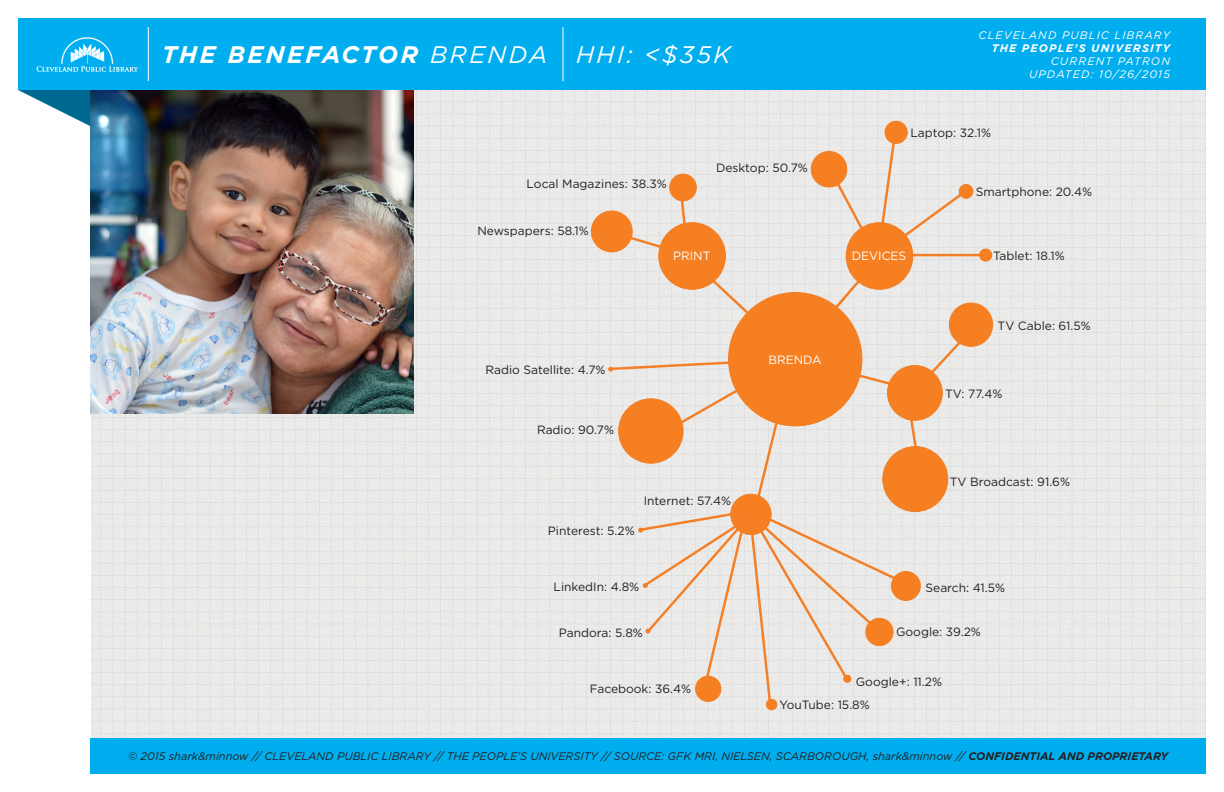
<style>
.page{position:relative;width:1224px;height:792px;background:#fff}
.page>*{position:absolute;margin:0;border:0;box-sizing:border-box;transform-origin:0 0}
.t1{font:italic 700 24px "Gotham HTF";letter-spacing:.1em;color:#fff}
.t2{font:italic 24px "Gotham HTF";letter-spacing:.1em;color:#fff}
.t3{font:12px "Gotham HTF";color:#231f20}
.t4{font:12px "Gotham HTF";color:#fff}
.t5{font:italic 11px "Gotham HTF";color:#231f20}
.t6{font:italic 11px "Gotham HTF";letter-spacing:.1em;color:#fff}
.t7{font:italic 700 11px "Gotham HTF";letter-spacing:.1em;color:#fff}
.s1{font-weight:400}
.s2{font-weight:700}
</style>
<div class="page">
<img style="left:91px;top:90px;width:1115px;height:648px">
<div style="left:18px;top:18px;width:1188px;height:72px;background:#00aeef"></div>
<img style="left:36px;top:37px;width:103px;height:35px">
<hr style="left:148px;top:27px;width:1px;height:54px;background:#fff">
<hr style="left:562px;top:27px;width:2px;height:54px;background:#fff">
<svg style="left:18px;top:90px;width:72px;height:36px"></svg>
<img style="left:90px;top:90px;width:324px;height:324px">
<div style="left:90px;top:738px;width:1116px;height:36px;background:#00aeef"></div>
<hr style="left:883px;top:254px;width:100px;height:2px;background:#f47f26">
<div style="left:949px;top:303px;width:44px;height:43px;background:#f57f21;border-radius:50%"></div>
<div style="left:949px;top:303px;width:44px;height:44px;border:1px solid #f47f26;border-radius:50%"></div>
<div style="left:591px;top:211px;width:41px;height:41px;background:#f57f21;border-radius:50%"></div>
<div style="left:591px;top:211px;width:42px;height:41px;border:1px solid #f47f26;border-radius:50%"></div>
<div style="left:885px;top:121px;width:22px;height:22px;background:#f57f21;border-radius:50%"></div>
<div style="left:885px;top:121px;width:23px;height:23px;border:1px solid #f47f26;border-radius:50%"></div>
<div style="left:980px;top:249px;width:12px;height:12px;background:#f57f21;border-radius:50%"></div>
<div style="left:979px;top:249px;width:13px;height:13px;border:1px solid #f47f26;border-radius:50%"></div>
<div style="left:766px;top:699px;width:11px;height:11px;border:1px solid #f47f26;border-radius:50%"></div>
<svg style="left:608px;top:130px;width:370px;height:579px;background:#ebd5c3"></svg>
<div style="left:696px;top:676px;width:25px;height:25px;background:#f57f21;border-radius:50%"></div>
<div style="left:695px;top:676px;width:26px;height:26px;border:1px solid #f47f26;border-radius:50%"></div>
<p class="t1" style="left:162px;top:40px;width:387px">THE BENEFACTOR <span class="s1">BRENDA</span></p>
<p class="t2" style="left:576px;top:41px;width:156px">HHI: &lt;$35K</p>
<p class="t3" style="left:527px;top:178px;width:142px">Local Magazines: 38.3%</p>
<p class="t3" style="left:716px;top:161px;width:93px">Desktop: 50.7%</p>
<p class="t3" style="left:477px;top:224px;width:113px">Newspapers: 58.1%</p>
<p class="t4" style="left:673px;top:249px;width:39px">PRINT</p>
<p class="t3" style="left:485px;top:363px;width:122px">Radio Satellite: 4.7%</p>
<p class="t3" style="left:537px;top:424px;width:79px">Radio: 90.7%</p>
<p class="t4" style="left:768px;top:353px;width:55px">BRENDA</p>
<p class="t3" style="left:548px;top:524px;width:88px">Pinterest: 5.2%</p>
<p class="t3" style="left:644px;top:494px;width:89px">Internet: 57.4%</p>
<p class="t3" style="left:554px;top:580px;width:87px">LinkedIn: 4.8%</p>
<p class="t6" style="left:979px;top:29px;width:193px">CLEVELAND PUBLIC LIBRARY</p>
<p class="t7" style="left:992px;top:42px;width:180px">THE PEOPLE’S UNIVERSITY</p>
<p class="t6" style="left:1051px;top:55px;width:121px">CURRENT PATRON</p>
<p class="t6" style="left:1029px;top:68px;width:142px">UPDATED: 10/26/2015</p>
<p class="t3" style="left:911px;top:126px;width:82px">Laptop: 32.1%</p>
<p class="t4" style="left:852px;top:249px;width:56px">DEVICES</p>
<p class="t3" style="left:976px;top:185px;width:118px">Smartphone: 20.4%</p>
<p class="t3" style="left:993px;top:249px;width:73px">Tablet: 18.1%</p>
<p class="t3" style="left:998px;top:319px;width:95px">TV Cable: 61.5%</p>
<p class="t3" style="left:945px;top:387px;width:59px">TV: 77.4%</p>
<p class="t3" style="left:950px;top:475px;width:122px">TV Broadcast: 91.6%</p>
<p class="t3" style="left:926px;top:581px;width:81px">Search: 41.5%</p>
<p class="t3" style="left:559px;top:626px;width:85px">Pandora: 5.8%</p>
<p class="t3" style="left:896px;top:625px;width:86px">Google: 39.2%</p>
<p class="t3" style="left:590px;top:682px;width:103px">Facebook: 36.4%</p>
<p class="t3" style="left:856px;top:675px;width:88px">Google+: 11.2%</p>
<p class="t3" style="left:779px;top:698px;width:92px">YouTube: 15.8%</p>
<p class="t5" style="left:128px;top:750px;width:1041px">© 2015 shark&amp;minnow // CLEVELAND PUBLIC LIBRARY // THE PEOPLE’S UNIVERSITY // SOURCE: GFK MRI, NIELSEN, SCARBOROUGH, shark&amp;minnow // <span class="s2">CONFIDENTIAL AND PROPRIETARY</span></p>
</div>
